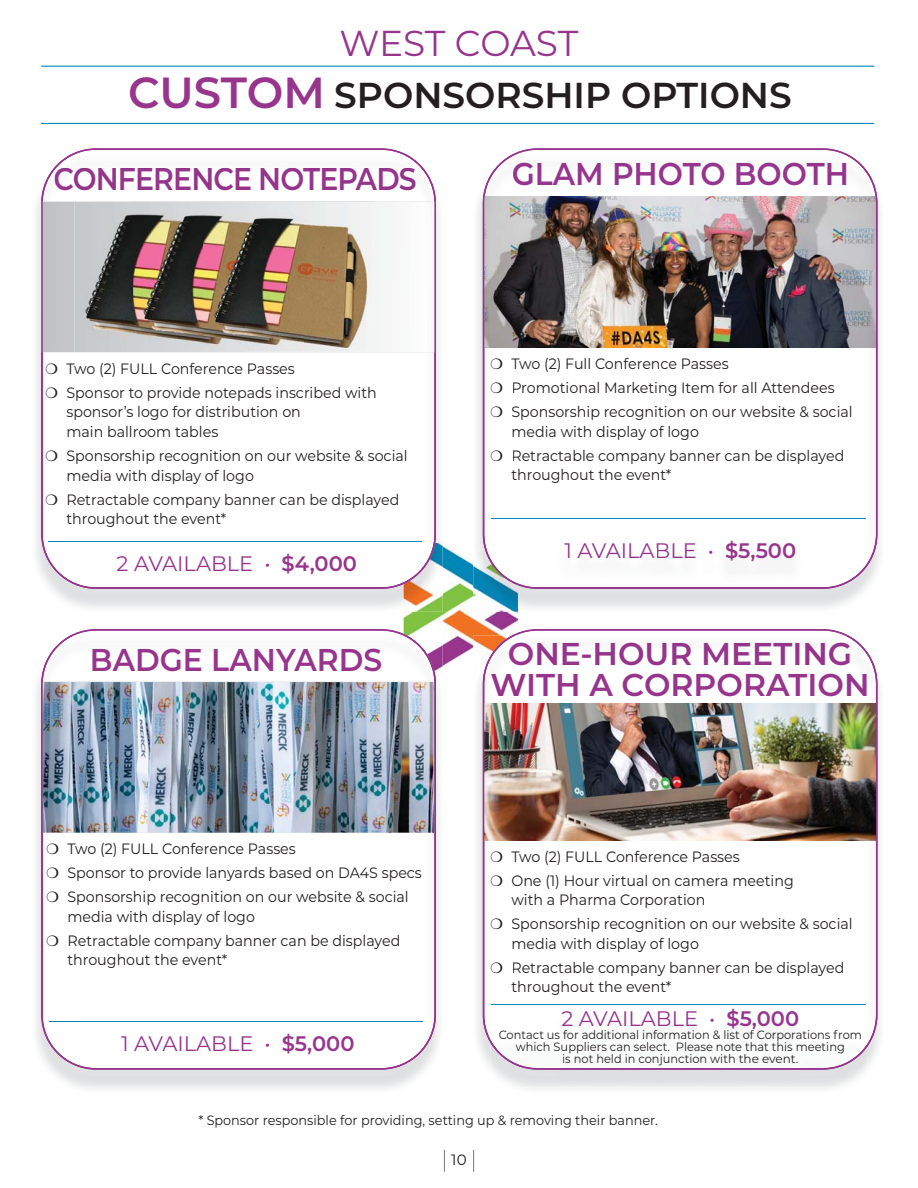
<style>
.page{position:relative;width:918px;height:1188px;background:#fff}
.page>*{position:absolute;margin:0;border:0;box-sizing:border-box;transform-origin:0 0}
.t1{font:600 36px "Montserrat";color:#231f20}
.t2{font:36px "Montserrat";letter-spacing:-.01em;color:#97358d}
.t3{font:600 31.5px/31.5px "Montserrat";color:#97358d;text-align:center}
.t4{font:600 31.5px "Montserrat";letter-spacing:-.03em;color:#95348b;scale:.9 1}
.t5{font:600 31.5px "Montserrat";color:#96358d;scale:.95 1}
.t6{font:600 31.5px "Montserrat";color:#97358d;scale:.95 1}
.t7{font:21px "Montserrat";color:#97358d}
.t8{font:600 21px "Montserrat";color:#97358d}
.t9{font:15px/24.2px "Montserrat";color:#231f20;scale:.95 1}
.t10{font:15px "Montserrat";color:#231f20}
.t11{font:13.5px "Montserrat";color:#231f20;scale:.95 1}
.t12{font:12px/12px "Montserrat";color:#231f20;text-align:center;scale:.95 1}
.s1{font-size:43.5px;color:#97358d}
.s2{color:#97358d}
.s3{color:#93338a}
.s4{font-weight:600}
.s5{color:#95348c}
.s6{color:#94348a}
.s7{color:#95348b}
</style>
<div class="page">
<img style="left:404px;top:544px;width:114px;height:124px">
<hr style="left:41px;top:66px;width:833px;height:1px;background:#0086b7">
<hr style="left:41px;top:123px;width:833px;height:1px;background:#0086b7">
<svg style="left:444px;top:1150px;width:1px;height:22px"></svg>
<svg style="left:473px;top:1150px;width:1px;height:22px"></svg>
<img style="left:36px;top:636px;width:407px;height:453px">
<img style="left:41px;top:636px;width:395px;height:434px">
<img style="left:44px;top:682px;width:389px;height:151px">
<img style="left:121px;top:1036px;width:155px;height:15px">
<img style="left:282px;top:1034px;width:72px;height:20px">
<img style="left:67px;top:843px;width:229px;height:14px">
<img style="left:68px;top:867px;width:353px;height:14px">
<img style="left:68px;top:891px;width:341px;height:14px">
<img style="left:69px;top:911px;width:185px;height:14px">
<img style="left:69px;top:935px;width:331px;height:14px">
<img style="left:68px;top:954px;width:159px;height:14px">
<img style="left:93px;top:648px;width:288px;height:23px">
<img style="left:49px;top:1021px;width:374px;height:1px">
<div style="left:41px;top:629px;width:395px;height:441px;border:2px solid #97358d;border-radius:54px"></div>
<img style="left:477px;top:677px;width:403px;height:412px">
<img style="left:473px;top:636px;width:10px;height:44px">
<img style="left:483px;top:636px;width:394px;height:411px">
<img style="left:486px;top:703px;width:388px;height:137px">
<img style="left:492px;top:1004px;width:373px;height:1px">
<img style="left:490px;top:1070px;width:377px;height:17px">
<img style="left:490px;top:1016px;width:377px;height:24px">
<img style="left:490px;top:1040px;width:377px;height:30px">
<img style="left:562px;top:1011px;width:159px;height:15px">
<img style="left:727px;top:1008px;width:71px;height:21px">
<img style="left:499px;top:1030px;width:362px;height:11px">
<img style="left:516px;top:1042px;width:329px;height:11px">
<img style="left:563px;top:1054px;width:173px;height:11px">
<img style="left:739px;top:1054px;width:59px;height:9px">
<img style="left:511px;top:850px;width:229px;height:15px">
<img style="left:512px;top:875px;width:282px;height:14px">
<img style="left:512px;top:894px;width:193px;height:14px">
<img style="left:512px;top:918px;width:341px;height:14px">
<img style="left:513px;top:938px;width:186px;height:14px">
<img style="left:513px;top:962px;width:331px;height:14px">
<svg style="left:848px;top:973px;width:19px;height:1px"></svg>
<img style="left:512px;top:981px;width:159px;height:14px">
<img style="left:509px;top:642px;width:343px;height:23px">
<img style="left:491px;top:674px;width:376px;height:23px">
<div style="left:483px;top:629px;width:394px;height:441px;border:2px solid #97358d;border-radius:54px"></div>
<img style="left:404px;top:543px;width:39px;height:69px">
<img style="left:41px;top:155px;width:395px;height:434px">
<img style="left:117px;top:556px;width:159px;height:15px">
<img style="left:282px;top:554px;width:74px;height:20px">
<img style="left:66px;top:363px;width:229px;height:14px">
<img style="left:67px;top:387px;width:309px;height:14px">
<img style="left:67px;top:406px;width:233px;height:14px">
<img style="left:68px;top:426px;width:150px;height:11px">
<img style="left:67px;top:450px;width:341px;height:14px">
<img style="left:68px;top:469px;width:185px;height:14px">
<img style="left:68px;top:493px;width:331px;height:15px">
<img style="left:67px;top:513px;width:159px;height:14px">
<img style="left:55px;top:168px;width:361px;height:23px">
<img style="left:48px;top:541px;width:374px;height:1px">
<img style="left:44px;top:201px;width:389px;height:151px">
<img style="left:133px;top:202px;width:170px;height:149px">
<img style="left:133px;top:200px;width:241px;height:2px">
<img style="left:204px;top:351px;width:41px;height:1px">
<img style="left:303px;top:201px;width:71px;height:1px">
<div style="left:41px;top:148px;width:395px;height:441px;border:2px solid #97358d;border-radius:54px"></div>
<img style="left:477px;top:193px;width:403px;height:415px">
<img style="left:473px;top:543px;width:45px;height:69px">
<img style="left:483px;top:155px;width:394px;height:434px">
<img style="left:556px;top:548px;width:246px;height:36px">
<img style="left:565px;top:543px;width:155px;height:15px">
<img style="left:726px;top:541px;width:69px;height:20px">
<img style="left:511px;top:358px;width:217px;height:14px">
<img style="left:513px;top:382px;width:321px;height:14px">
<img style="left:512px;top:406px;width:341px;height:14px">
<img style="left:513px;top:426px;width:185px;height:14px">
<img style="left:513px;top:450px;width:331px;height:14px">
<img style="left:512px;top:469px;width:159px;height:14px">
<img style="left:486px;top:196px;width:388px;height:151px">
<img style="left:513px;top:163px;width:333px;height:22px">
<img style="left:491px;top:518px;width:374px;height:1px">
<div style="left:483px;top:148px;width:394px;height:441px;border:2px solid #97358d;border-radius:54px"></div>
<svg style="left:47px;top:843px;width:11px;height:11px"></svg>
<svg style="left:47px;top:868px;width:11px;height:10px"></svg>
<svg style="left:47px;top:892px;width:11px;height:11px"></svg>
<svg style="left:47px;top:935px;width:11px;height:11px"></svg>
<svg style="left:491px;top:851px;width:11px;height:11px"></svg>
<svg style="left:491px;top:875px;width:11px;height:11px"></svg>
<svg style="left:491px;top:919px;width:11px;height:11px"></svg>
<svg style="left:491px;top:962px;width:11px;height:11px"></svg>
<svg style="left:46px;top:363px;width:11px;height:11px"></svg>
<svg style="left:46px;top:387px;width:11px;height:11px"></svg>
<svg style="left:46px;top:450px;width:11px;height:11px"></svg>
<svg style="left:46px;top:494px;width:11px;height:11px"></svg>
<svg style="left:491px;top:358px;width:11px;height:11px"></svg>
<svg style="left:491px;top:382px;width:11px;height:11px"></svg>
<svg style="left:491px;top:406px;width:11px;height:11px"></svg>
<svg style="left:491px;top:450px;width:11px;height:11px"></svg>
<h1 class="t2" style="left:340px;top:26px;width:240px">WEST COAST</h1>
<h1 class="t1" style="left:128px;top:78px;width:665px"><span class="s1">CUSTOM</span> SPONSORSHIP OPTIONS</h1>
<h2 class="t4" style="left:53px;top:164px;width:405px"><span class="s2">C</span><span class="s3">O</span>NFERENCE NOTEPAD<span class="s3">S</span></h2>
<p class="t9" style="left:66px;top:357px;width:328px">Two (2) FULL Conference Passes<br>Sponsor to provide notepads inscribed with</p>
<p class="t9" style="left:66px;top:403px;width:248px;line-height:19.5px">sponsor’s logo for distribution on main ballroom tables</p>
<p class="t9" style="left:66px;top:447px;width:361px;line-height:19.5px">Sponsorship recognition on our website &amp; social media with display of logo</p>
<p class="t9" style="left:66px;top:490px;width:352px;line-height:19.5px">Retractable company banner can be displayed throughout the event*</p>
<h3 class="t7" style="left:117px;top:553px;width:242px">2 AVAILABLE • <span class="s4">$4,000</span></h3>
<h2 class="t6" style="left:90px;top:644px;width:309px">BADGE LANYARDS</h2>
<p class="t9" style="left:67px;top:838px;width:375px">Two (2) FULL Conference Passes<br>Sponsor to provide lanyards based on DA4S specs<br>Sponsorship recognition on our website &amp; social</p>
<p class="t9" style="left:67px;top:905px;width:352px">media with display of logo<br>Retractable company banner can be displayed</p>
<p class="t9" style="left:67px;top:949px;width:170px">throughout the event*</p>
<h3 class="t7" style="left:121px;top:1034px;width:235px">1 AVAILABLE • <span class="s4">$5,000</span></h3>
<h2 class="t5" style="left:512px;top:159px;width:357px"><span class="s5">G</span>LAM PHOTO BOOT<span class="s5">H</span></h2>
<p class="t9" style="left:511px;top:353px;width:361px">Two (2) Full Conference Passes<br>Promotional Marketing Item for all Attendees<br>Sponsorship recognition on our website &amp; social</p>
<p class="t9" style="left:511px;top:420px;width:352px">media with display of logo<br>Retractable company banner can be displayed</p>
<p class="t9" style="left:511px;top:464px;width:170px">throughout the event*</p>
<h3 class="t7" style="left:564px;top:541px;width:233px">1 AVAILABLE • <span class="s4">$5 500</span></h3>
<h3 class="t8" style="left:751px;top:541px;width:7px">,</h3>
<h2 class="t3" style="left:491px;top:640px;width:381px">O<span class="s6">NE</span>-<span class="s6">HOUR MEETIN</span><span class="s7">G<br></span><span class="s3">W</span>ITH A CORPORATION</h2>
<p class="t9" style="left:511px;top:845px;width:299px">Two (2) FULL Conference Passes<br>One (1) Hour virtual on camera meeting</p>
<p class="t9" style="left:511px;top:889px;width:361px">with a Pharma Corporation<br>Sponsorship recognition on our website &amp; social</p>
<p class="t9" style="left:511px;top:932px;width:352px">media with display of logo<br>Retractable company banner can be displayed</p>
<p class="t9" style="left:511px;top:976px;width:170px">throughout the event*</p>
<h3 class="t7" style="left:562px;top:1008px;width:239px">2 AVAILABLE • <span class="s4">$5 000</span></h3>
<h3 class="t8" style="left:752px;top:1008px;width:7px">,</h3>
<p class="t12" style="left:499px;top:1029px;width:384px">Contact us for additional information &amp; list of Corporations from which Suppliers can select. Please note that this meeting<br>is not held in conjunction with the event.</p>
<p class="t11" style="left:198px;top:1114px;width:485px">* Sponsor responsible for providing, setting up &amp; removing their banner.</p>
<p class="t10" style="left:451px;top:1152px;width:17px">10</p>
</div>
